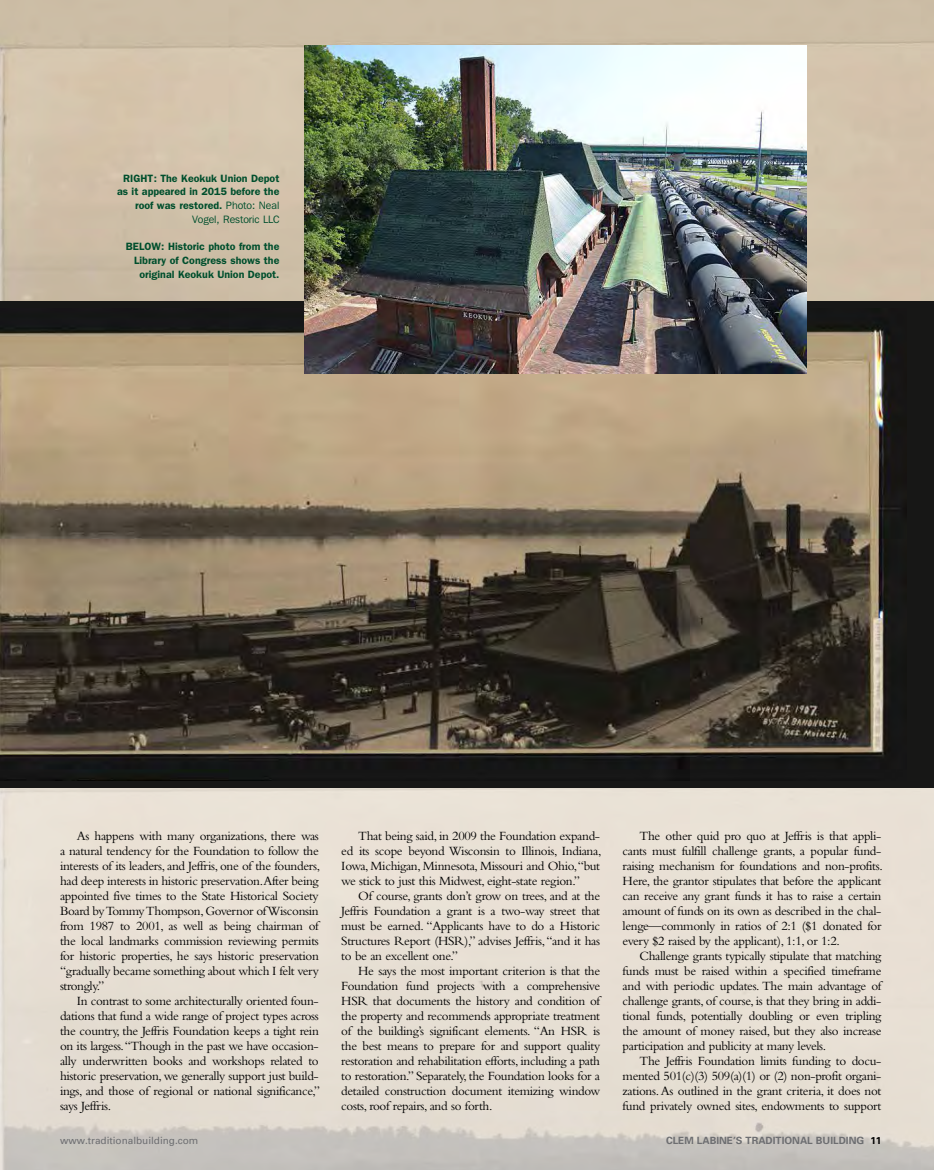
<style>
.page{position:relative;width:934px;height:1170px;background:#fff}
.page>*{position:absolute;margin:0;border:0;box-sizing:border-box;transform-origin:0 0}
.t1{font:13.12px/15px "Bembo";letter-spacing:-.025em;color:#000;text-align:justify}
.t2{font:600 10.62px/13.8px "Franklin Gothic";color:#004f2d;text-align:right}
.t3{font:10.62px "Franklin Gothic IT Cby BT";color:#004f2d}
.t4{font:700 10px "Univers";color:#6d6e71}
.t5{font:10px "Univers";color:#6d6e71}
.s1{font-family:"Franklin Gothic IT Cby BT";font-weight:400}
.s2{color:#000}
</style>
<div class="page">
<img style="left:0;top:0;width:934px;height:301px">
<div style="left:0;top:301px;width:934px;height:487px;background:#171716"></div>
<img style="left:0;top:309px;width:900px;height:471px">
<img style="left:304px;top:45px;width:502px;height:328px">
<p class="t2" style="left:117px;top:171px;width:164px">RIGHT: The Keokuk Union Depot as it appeared in 2015 before the roof was restored. <span class="s1">Photo: Neal</span></p>
<p class="t3" style="left:192px;top:213px;width:89px">Vogel, Restoric LLC</p>
<p class="t2" style="left:126px;top:239px;width:155px">BELOW: Historic photo from the<br>Library of Congress shows the original Keokuk Union Depot.</p>
<p class="t1" style="left:60px;top:828px;width:262px;text-indent:17px">As happens with many organizations, there was a natural tendency for the Foundation to follow the interests of its leaders, and Jeffris, one of the founders, had deep interests in historic preservation.After being appointed five times to the State Historical Society Board by Tommy Thompson, Governor of Wisconsin from 1987 to 2001, as well as being chairman of the local landmarks commission reviewing permits for historic properties, he says historic preservation “gradually became something about which I felt very strongly.”</p>
<p class="t1" style="left:60px;top:993px;width:262px;text-indent:17px">In contrast to some architecturally oriented foun&shy;dations that fund a wide range of project types across the country, the Jeffris Foundation keeps a tight rein on its largess.“Though in the past we have occasion&shy;ally underwritten books and workshops related to historic preservation, we generally support just build&shy;ings, and those of regional or national significance,” says Jeffris.</p>
<p class="t1" style="left:341px;top:828px;width:262px;text-indent:17px">That being said, in 2009 the Foundation expand&shy;ed its scope beyond Wisconsin to Illinois, Indiana, Iowa, Michigan, Minnesota, Missouri and Ohio,“but we stick to just this Midwest, eight-state region.”</p>
<p class="t1" style="left:341px;top:888px;width:260px;text-indent:17px">Of course, grants don’t grow on trees, and at the Jeffris Foundation a grant is a two-way street that must be earned. “Applicants have to do a Historic Structures Report (HSR),” advises Jeffris, “and it has to be an excellent one.”</p>
<p class="t1" style="left:341px;top:963px;width:260px;text-indent:17px">He says the most important criterion is that the Foundation fund projects with a comprehensive HSR that documents the history and condition of the property and recommends appropriate treatment of the building’s significant elements. “An HSR is the best means to prepare for and support quality restoration and rehabilitation efforts, including a path to restoration.” Separately, the Foundation looks for a detailed construction document itemizing window costs, roof repairs, and so forth.</p>
<p class="t1" style="left:622px;top:828px;width:262px;text-indent:17px">The other quid pro quo at Jeffris is that appli&shy;cants must fulfill challenge grants, a popular fund&shy;raising mechanism for foundations and non-profits.<br>Here, the grantor stipulates that before the applicant can receive any grant funds it has to raise a certain amount of funds on its own as described in the chal&shy;lenge—commonly in ratios of 2:1 ($1 donated for every $2 raised by the applicant), 1:1, or 1:2.</p>
<p class="t1" style="left:622px;top:948px;width:260px;text-indent:17px">Challenge grants typically stipulate that matching funds must be raised within a specified timeframe and with periodic updates. The main advantage of challenge grants, of course, is that they bring in addi&shy;tional funds, potentially doubling or even tripling the amount of money raised, but they also increase participation and publicity at many levels.</p>
<p class="t1" style="left:622px;top:1053px;width:260px;text-indent:17px">The Jeffris Foundation limits funding to docu&shy;mented 501(c)(3) 509(a)(1) or (2) non-profit organi&shy;zations. As outlined in the grant criteria, it does not fund privately owned sites, endowments to support</p>
<p class="t5" style="left:60px;top:1134px;width:140px">www.traditionalbuilding.com</p>
<p class="t4" style="left:666px;top:1134px;width:217px">CLEM LABINE’S TRADITIONAL BUILDING <span class="s2">11</span></p>
</div>
